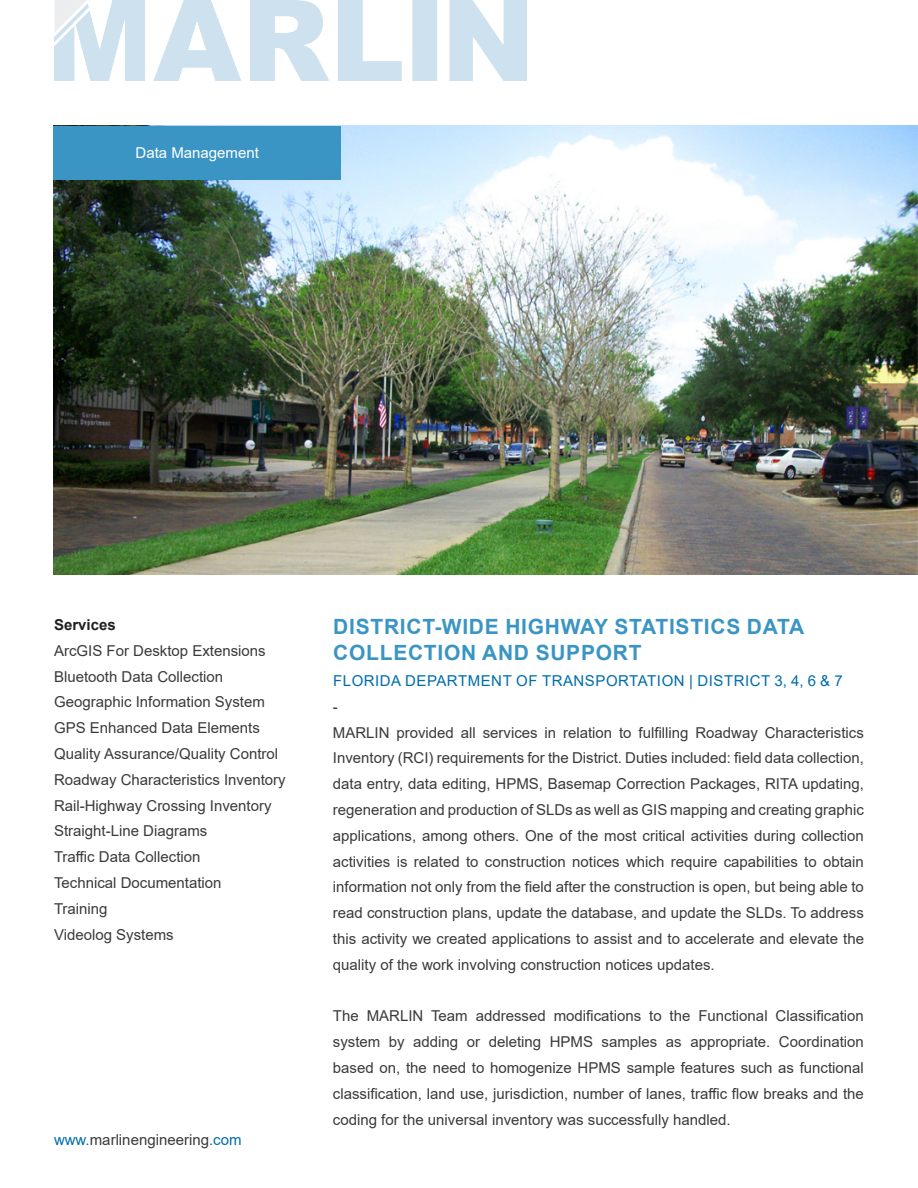
<style>
.page{position:relative;width:918px;height:1188px;background:#fff}
.page>*{position:absolute;margin:0;border:0;box-sizing:border-box;transform-origin:0 0}
.t1{font:700 21px/25.8px "Arial";letter-spacing:.035em;color:#3a95c4}
.Body{font:15px/25.8px "Arial";color:#3a3a3a;text-align:justify}
.List_Body{font:15px "Arial";color:#3a3a3a}
.t2{font:15px "Arial";letter-spacing:.035em;color:#006daa}
.Body_-_White{font:15px "Arial";color:#fff}
.Bold{font:700 15px "Arial";color:#231f20}
.s1{color:#006daa}
</style>
<div class="page">
<img style="left:54px;top:0;width:473px;height:81px">
<img style="left:53px;top:126px;width:865px;height:449px">
<div style="left:53px;top:126px;width:288px;height:54px;background:#3a95c4"></div>
<p class="Body_-_White" style="left:136px;top:142px;width:125px">Data Management</p>
<p class="Bold" style="left:54px;top:614px;width:63px">Services</p>
<p class="List_Body" style="left:54px;top:640px;width:213px">ArcGIS For Desktop Extensions</p>
<p class="List_Body" style="left:54px;top:666px;width:171px">Bluetooth Data Collection</p>
<p class="List_Body" style="left:54px;top:692px;width:212px">Geographic Information System</p>
<p class="List_Body" style="left:54px;top:718px;width:207px">GPS Enhanced Data Elements</p>
<p class="List_Body" style="left:54px;top:743px;width:226px">Quality Assurance/Quality Control</p>
<p class="List_Body" style="left:54px;top:769px;width:233px">Roadway Characteristics Inventory</p>
<p class="List_Body" style="left:54px;top:795px;width:219px">Rail-Highway Crossing Inventory</p>
<p class="List_Body" style="left:54px;top:821px;width:155px">Straight-Line Diagrams</p>
<p class="List_Body" style="left:54px;top:847px;width:148px">Traffic Data Collection</p>
<p class="List_Body" style="left:54px;top:872px;width:169px">Technical Documentation</p>
<p class="List_Body" style="left:54px;top:898px;width:55px">Training</p>
<p class="List_Body" style="left:54px;top:924px;width:121px">Videolog Systems</p>
<p class="Body" style="left:54px;top:1127px;width:189px"><span class="s1">www.</span>marlinengineering<span class="s1">.com</span></p>
<h1 class="t1" style="left:333px;top:614px;width:473px">DISTRICT-WIDE HIGHWAY STATISTICS DATA<br>COLLECTION AND SUPPORT</h1>
<h2 class="t2" style="left:333px;top:670px;width:511px">FLORIDA DEPARTMENT OF TRANSPORTATION | DISTRICT 3, 4, 6 &amp; 7</h2>
<p class="Body" style="left:333px;top:694px;width:6px">-</p>
<p class="Body" style="left:333px;top:719px;width:533px">MARLIN provided all services in relation to fulfilling Roadway Characteristics Inventory (RCI) requirements for the District. Duties included: field data collection, data entry, data editing, HPMS, Basemap Correction Packages, RITA updating, regeneration and production of SLDs as well as GIS mapping and creating graphic applications, among others. One of the most critical activities during collection activities is related to construction notices which require capabilities to obtain information not only from the field after the construction is open, but being able to read construction plans, update the database, and update the SLDs. To address this activity we created applications to assist and to accelerate and elevate the quality of the work involving construction notices updates.</p>
<p class="Body" style="left:333px;top:1003px;width:533px">The MARLIN Team addressed modifications to the Functional Classification system by adding or deleting HPMS samples as appropriate. Coordination based on, the need to homogenize HPMS sample features such as functional classification, land use, jurisdiction, number of lanes, traffic flow breaks and the coding for the universal inventory was successfully handled.</p>
</div>
